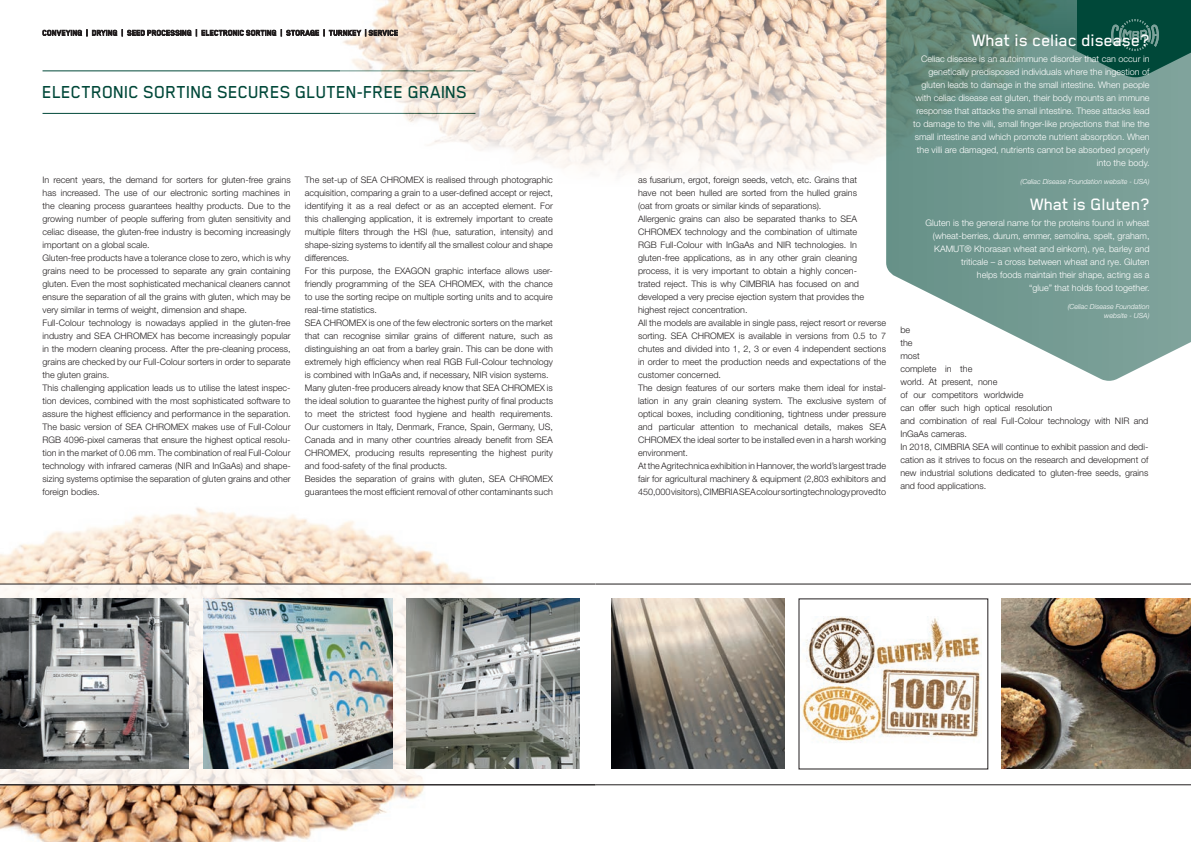
<style>
.page{position:relative;width:1191px;height:842px;background:#fff}
.page>*{position:absolute;margin:0;border:0;box-sizing:border-box;transform-origin:0 0}
.Overskrift{font:500 20px "Blender";color:#004839;scale:.96 1}
.Mellemrubrik{font:500 19px "Blender";color:#fff}
.Brødtekst{font:300 9px/13px "Helvetica Neue";color:#231f20;text-align:justify}
.Brødtekst-2{font:300 9px/13px "Helvetica Neue";color:#fff;text-align:right}
.CB_Head_10_10{font:500 8.5px "Blender";letter-spacing:.025em;color:#231f20;scale:.95 1}
.Billedtekst{font:italic 300 7px "Helvetica Neue";color:#fff}
</style>
<div class="page">
<hr style="left:43px;top:70px;width:432px;height:1px;background:#004839">
<hr style="left:43px;top:113px;width:432px;height:1px;background:#004839">
<img style="left:340px;top:0;width:546px;height:175px">
<img style="left:0;top:507px;width:554px;height:335px">
<svg style="left:0;top:585px;width:1191px;height:199px"></svg>
<img style="left:611px;top:599px;width:173px;height:170px">
<img style="left:406px;top:599px;width:173px;height:170px">
<img style="left:203px;top:599px;width:189px;height:170px">
<img style="left:0;top:599px;width:189px;height:170px">
<hr style="left:0;top:584px;width:595px;height:1px;background:#231f20">
<hr style="left:0;top:784px;width:595px;height:1px;background:#231f20">
<hr style="left:595px;top:584px;width:596px;height:1px;background:#231f20">
<hr style="left:595px;top:784px;width:596px;height:1px;background:#231f20">
<svg style="left:886px;top:0;width:305px;height:381px;background:#7a9e95"></svg>
<img style="left:1002px;top:599px;width:189px;height:170px">
<img style="left:800px;top:617px;width:181px;height:128px">
<svg style="left:42px;top:30px;width:356px;height:6px;background:#6c6969"></svg>
<p class="CB_Head_10_10" style="left:43px;top:28px;width:376px">CONVEYING | DRYING | SEED PROCESSING | ELECTRONIC SORTING | STORAGE | TURNKEY | SERVICE</p>
<p class="Overskrift" style="left:43px;top:82px;width:444px">ELECTRONIC SORTING SECURES GLUTEN-FREE GRAINS</p>
<p class="Brødtekst" style="left:43px;top:173px;width:250px">In recent years, the demand for sorters for gluten-free grains has increased. The use of our electronic sorting machines in the cleaning process guarantees healthy products. Due to the growing number of people suffering from gluten sensitivity and celiac disease, the gluten-free industry is becoming increasingly important on a global scale.</p>
<p class="Brødtekst" style="left:43px;top:251px;width:250px">Gluten-free products have a tolerance close to zero, which is why grains need to be processed to separate any grain containing gluten. Even the most sophisticated mechanical cleaners cannot ensure the separation of all the grains with gluten, which may be very similar in terms of weight, dimension and shape.</p>
<p class="Brødtekst" style="left:43px;top:316px;width:250px">Full-Colour technology is nowadays applied in the gluten-free industry and SEA CHROMEX has become increasingly popular in the modern cleaning process. After the pre-cleaning process, grains are checked by our Full-Colour sorters in order to separate the gluten grains.</p>
<p class="Brødtekst" style="left:43px;top:381px;width:250px">This challenging application leads us to utilise the latest inspec&shy;tion devices, combined with the most sophisticated software to assure the highest efficiency and performance in the separation.<br>The basic version of SEA CHROMEX makes use of Full-Colour RGB 4096-pixel cameras that ensure the highest optical resolu&shy;tion in the market of 0.06 mm. The combination of real Full-Colour technology with infrared cameras (NIR and InGaAs) and shape&shy;sizing systems optimise the separation of gluten grains and other foreign bodies.</p>
<p class="Brødtekst" style="left:305px;top:173px;width:250px">The set-up of SEA CHROMEX is realised through photographic acquisition, comparing a grain to a user-defined accept or reject, identifying it as a real defect or as an accepted element. For this challenging application, it is extremely important to create multiple filters through the HSI (hue, saturation, intensity) and shape-sizing systems to identify all the smallest colour and shape differences.</p>
<p class="Brødtekst" style="left:305px;top:264px;width:250px">For this purpose, the EXAGON graphic interface allows user&shy;friendly programming of the SEA CHROMEX, with the chance to use the sorting recipe on multiple sorting units and to acquire real-time statistics.</p>
<p class="Brødtekst" style="left:305px;top:316px;width:250px">SEA CHROMEX is one of the few electronic sorters on the market that can recognise similar grains of different nature, such as distinguishing an oat from a barley grain. This can be done with extremely high efficiency when real RGB Full-Colour technology is combined with InGaAs and, if necessary, NIR vision systems.</p>
<p class="Brødtekst" style="left:305px;top:381px;width:250px">Many gluten-free producers already know that SEA CHROMEX is the ideal solution to guarantee the highest purity of final products to meet the strictest food hygiene and health requirements.<br>Our customers in Italy, Denmark, France, Spain, Germany, US, Canada and in many other countries already benefit from SEA CHROMEX, producing results representing the highest purity and food-safety of the final products.</p>
<p class="Brødtekst" style="left:305px;top:472px;width:250px">Besides the separation of grains with gluten, SEA CHROMEX guarantees the most efficient removal of other contaminants such</p>
<p class="Brødtekst" style="left:638px;top:173px;width:220px">as fusarium, ergot, foreign seeds, vetch, etc. Grains that have not been hulled are sorted from the hulled grains (oat from groats or similar kinds of separations).</p>
<p class="Brødtekst" style="left:638px;top:212px;width:227px;text-align:left">Allergenic grains can also be separated thanks to SEA CHROMEX technology and the combination of ultimate RGB Full-Colour with InGaAs and NIR technologies. In gluten-free applications, as in any other grain cleaning process, it is very important to obtain a highly concen&shy;trated reject. This is why CIMBRIA has focused on and developed a very precise ejection system that provides the highest reject concentration.</p>
<p class="Brødtekst" style="left:638px;top:316px;width:250px">All the models are available in single pass, reject resort or reverse sorting. SEA CHROMEX is available in versions from 0.5 to 7 chutes and divided into 1, 2, 3 or even 4 independent sections in order to meet the production needs and expectations of the customer concerned.</p>
<p class="Brødtekst" style="left:638px;top:381px;width:250px">The design features of our sorters make them ideal for instal&shy;lation in any grain cleaning system. The exclusive system of optical boxes, including conditioning, tightness under pressure and particular attention to mechanical details, makes SEA CHROMEX the ideal sorter to be installed even in a harsh working environment.</p>
<p class="Brødtekst" style="left:638px;top:459px;width:250px">At the Agritechnica exhibition in Hannover, the world’s largest trade fair for agricultural machinery &amp; equipment (2,803 exhibitors and 450,000 visitors), CIMBRIA SEA colour sorting technology proved to</p>
<p class="Mellemrubrik" style="left:972px;top:31px;width:179px">What is celiac disease?</p>
<p class="Brødtekst-2" style="left:913px;top:52px;width:238px">Celiac disease is an autoimmune disorder that can occur in genetically predisposed individuals where the ingestion of gluten leads to damage in the small intestine. When people with celiac disease eat gluten, their body mounts an immune response that attacks the small intestine. These attacks lead to damage to the villi, small finger-like projections that line the small intestine and which promote nutrient absorption. When the villi are damaged, nutrients cannot be absorbed properly into the body.</p>
<p class="Billedtekst" style="left:1020px;top:178px;width:130px">(Celiac Disease Foundation website - USA)</p>
<p class="Mellemrubrik" style="left:1030px;top:194px;width:121px">What is Gluten?</p>
<p class="Brødtekst-2" style="left:925px;top:216px;width:226px">Gluten is the general name for the proteins found in wheat (wheat-berries, durum, emmer, semolina, spelt, graham, KAMUT® Khorasan wheat and einkorn), rye, barley and triticale – a cross between wheat and rye. Gluten<br>helps foods maintain their shape, acting as a<br>“glue” that holds food together.</p>
<p class="Billedtekst" style="left:1067px;top:302px;width:83px">(Celiac Disease Foundation</p>
<p class="Billedtekst" style="left:1104px;top:311px;width:47px">website - USA)</p>
<p class="Brødtekst" style="left:900px;top:323px;width:249px;text-align:left">be<br>the<br>most<br>complete in the<br>world. At present, none<br>of our competitors worldwide<br>can offer such high optical resolution<br>and combination of real Full-Colour technology with NIR and<br>InGaAs cameras.</p>
<p class="Brødtekst" style="left:900px;top:440px;width:250px">In 2018, CIMBRIA SEA will continue to exhibit passion and dedi&shy;cation as it strives to focus on the research and development of new industrial solutions dedicated to gluten-free seeds, grains and food applications.</p>
</div>
